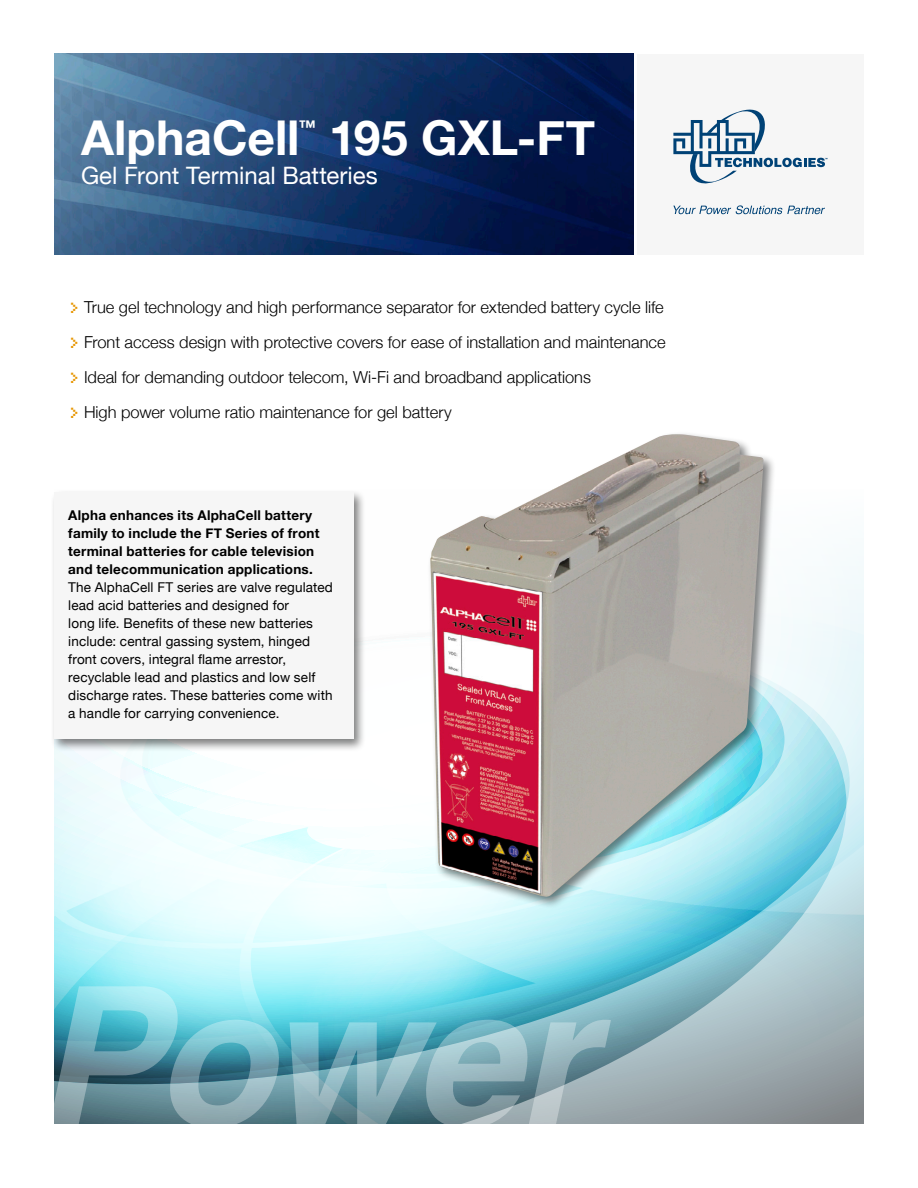
<style>
.page{position:relative;width:918px;height:1188px;background:#fff}
.page>*{position:absolute;margin:0;border:0;box-sizing:border-box;transform-origin:0 0}
.t1{font:700 48px "Helvetica Neue";color:#fff}
.t2{font:24px "Helvetica Neue";letter-spacing:-.005em;color:#fff}
.t3{font:700 17.55px "Helvetica Neue";color:#fff}
.t4{font:300 16.5px/34.8px "Helvetica Neue";color:#000}
.t5{font:13.5px/18px "Helvetica Neue";letter-spacing:.01em;color:#000}
.t6{font:700 13.5px/18px "Helvetica Neue";letter-spacing:.02em;color:#000}
.s1{font-family:"Silkscreen";font-weight:400;color:#e79600}
</style>
<div class="page">
<img style="left:54px;top:54px;width:580px;height:201px">
<svg style="left:280px;top:1078px;width:566px;height:45px;background:#919ca1"></svg>
<svg style="left:54px;top:678px;width:810px;height:400px;background:#aadce5"></svg>
<svg style="left:120px;top:678px;width:307px;height:211px"></svg>
<div style="left:54px;top:489px;width:810px;height:189px;background:linear-gradient(to bottom,#fefefe,#f4fafc)"></div>
<div style="left:637px;top:54px;width:227px;height:201px;background:#f6f6f6"></div>
<svg style="left:673px;top:109px;width:155px;height:75px"></svg>
<svg style="left:673px;top:205px;width:152px;height:9px"></svg>
<svg style="left:54px;top:986px;width:226px;height:137px;background:#6facb9"></svg>
<svg style="left:290px;top:1020px;width:321px;height:103px;background:#7eaab4"></svg>
<div style="left:50px;top:489px;width:316px;height:263px;background:#000;opacity:.5"></div>
<div style="left:54px;top:493px;width:299px;height:246px;background:#f6f6f6"></div>
<div style="left:427px;top:431px;width:349px;height:478px;background:#000;opacity:.5"></div>
<img style="left:430px;top:434px;width:334px;height:464px">
<h1 class="t1" style="left:81px;top:100px;width:220px">AlphaCell</h1>
<p class="t3" style="left:298px;top:113px;width:19px">™</p>
<h1 class="t1" style="left:329px;top:100px;width:267px">195 GXL-FT</h1>
<h2 class="t2" style="left:81px;top:158px;width:298px">Gel Front Terminal Batteries</h2>
<p class="t4" style="left:69px;top:289px;width:598px"><span class="s1">&gt;</span> True gel technology and high performance separator for extended battery cycle life <span class="s1">&gt;</span> Front access design with protective covers for ease of installation and maintenance <span class="s1">&gt;</span> Ideal for demanding outdoor telecom, Wi-Fi and broadband applications<br><span class="s1">&gt;</span> High power volume ratio maintenance for gel battery</p>
<p class="t6" style="left:68px;top:507px;width:253px">Alpha enhances its AlphaCell battery family to include the FT Series of front terminal batteries for cable television and telecommunication applications.</p>
<p class="t5" style="left:68px;top:579px;width:266px">The AlphaCell FT series are valve regulated lead acid batteries and designed for<br>long life. Benefits of these new batteries include: central gassing system, hinged front covers, integral flame arrestor, recyclable lead and plastics and low self discharge rates. These batteries come with a handle for carrying convenience.</p>
</div>
